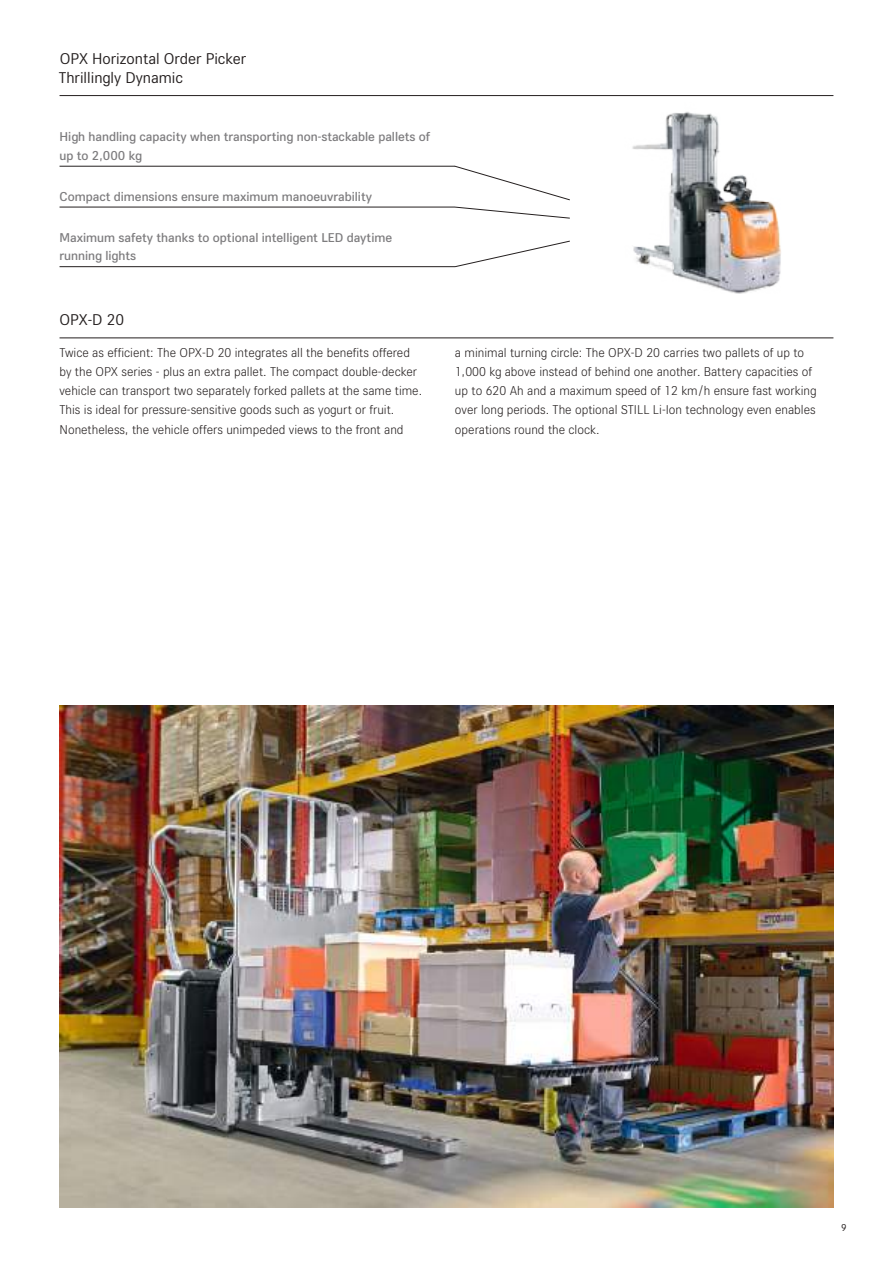
<style>
.page{position:relative;width:893px;height:1263px;background:#fff}
.page>*{position:absolute;margin:0;border:0;box-sizing:border-box;transform-origin:0 0}
.t1{font:16.5px/19px "STILL Type";color:#241f1f}
.t2{font:300 13.5px/19.2px "STILL Type";color:#241f1f}
.t3{font:500 13.5px/18.8px "STILL Type";color:#7d7c7e}
.t4{font:10.5px "STILL Type";color:#241f1f}
</style>
<div class="page">
<img style="left:632px;top:111px;width:149px;height:183px">
<img style="left:60px;top:706px;width:773px;height:502px">
<hr style="left:60px;top:95px;width:773px;height:1px;background:#241f1f">
<hr style="left:60px;top:166px;width:395px;height:1px;background:#241f1f">
<hr style="left:60px;top:207px;width:395px;height:1px;background:#241f1f">
<hr style="left:60px;top:266px;width:395px;height:1px;background:#241f1f">
<svg style="left:455px;top:207px;width:115px;height:12px"></svg>
<svg style="left:455px;top:241px;width:115px;height:26px"></svg>
<svg style="left:454px;top:166px;width:116px;height:34px"></svg>
<hr style="left:60px;top:337px;width:773px;height:1px;background:#241f1f">
<p class="t1" style="left:59px;top:48px;width:189px">OPX Horizontal Order Picker<br>Thrillingly Dynamic</p>
<p class="t3" style="left:60px;top:126px;width:372px">High handling capacity when transporting non-stackable pallets of up to 2,000 kg</p>
<p class="t3" style="left:60px;top:186px;width:314px">Compact dimensions ensure maximum manoeuvrability</p>
<p class="t3" style="left:60px;top:227px;width:334px">Maximum safety thanks to optional intelligent LED daytime running lights</p>
<p class="t1" style="left:60px;top:309px;width:66px">OPX-D 20</p>
<p class="t2" style="left:60px;top:342px;width:364px">Twice as efficient: The OPX-D 20 integrates all the benefits offered by the OPX series - plus an extra pallet. The compact double-decker vehicle can transport two separately forked pallets at the same time.<br>This is ideal for pressure-sensitive goods such as yogurt or fruit.<br>Nonetheless, the vehicle offers unimpeded views to the front and</p>
<p class="t2" style="left:455px;top:342px;width:363px">a minimal turning circle: The OPX-D 20 carries two pallets of up to 1,000 kg above instead of behind one another. Battery capacities of up to 620 Ah and a maximum speed of 12 km/h ensure fast working over long periods. The optional STILL Li-Ion technology even enables operations round the clock.</p>
<p class="t4" style="left:841px;top:1220px;width:7px">9</p>
</div>
